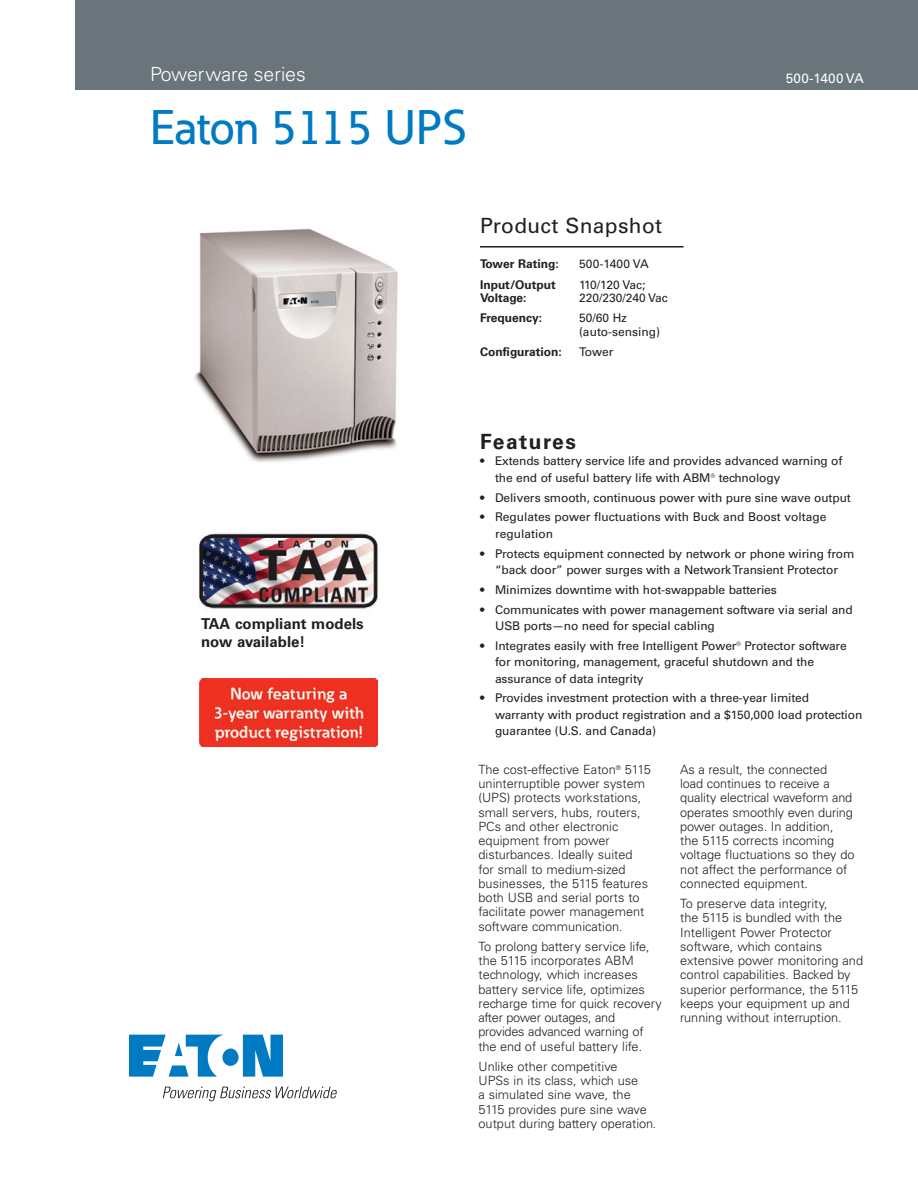
<style>
.page{position:relative;width:918px;height:1188px;background:#fff}
.page>*{position:absolute;margin:0;border:0;box-sizing:border-box;transform-origin:0 0}
.t1{font:500 48px "Eaton";color:#007ac2}
.t2{font:21px "Univers";letter-spacing:.015em;color:#231f20}
.t3{font:700 21px "Univers";letter-spacing:.075em;color:#231f20}
.t4{font:300 19.5px "Univers";color:#fff}
.t5{font:700 15px/18px "Univers";color:#231f20}
.t6{font:13.5px "Univers";color:#fff}
.t7{font:300 12.75px/14.2px "Univers";color:#231f20}
.t8{font:12px/16.5px "Univers";letter-spacing:-.01em;color:#231f20}
.t9{font:700 12px "Univers";color:#231f20}
.t10{font:12px "Univers";letter-spacing:-.035em;color:#231f20}
</style>
<div class="page">
<img style="left:194px;top:228px;width:204px;height:234px">
<div style="left:75px;top:0;width:843px;height:90px;background:#6a747b"></div>
<svg style="left:129px;top:1035px;width:154px;height:42px"></svg>
<svg style="left:163px;top:1087px;width:174px;height:14px"></svg>
<hr style="left:480px;top:246px;width:204px;height:2px;background:#231f20">
<img style="left:200px;top:678px;width:177px;height:69px">
<img style="left:199px;top:533px;width:179px;height:76px">
<h3 class="t4" style="left:150px;top:62px;width:157px">Powerware series</h3>
<p class="t6" style="left:786px;top:70px;width:80px">500-1400 VA</p>
<h1 class="t1" style="left:150px;top:98px;width:318px">Eaton 5115 UPS</h1>
<h2 class="t2" style="left:480px;top:213px;width:184px">Product Snapshot</h2>
<p class="t9" style="left:480px;top:257px;width:80px">Tower Rating:</p>
<p class="t8" style="left:579px;top:256px;width:71px">500-1400 VA</p>
<p class="t9" style="left:480px;top:277px;width:77px">Input/Output</p>
<p class="t10" style="left:579px;top:277px;width:68px">110/120 Vac;</p>
<p class="t9" style="left:480px;top:291px;width:48px">Voltage:</p>
<p class="t8" style="left:579px;top:290px;width:90px">220/230/240 Vac</p>
<p class="t9" style="left:480px;top:311px;width:64px">Frequency:</p>
<p class="t8" style="left:579px;top:312px;width:83px;line-height:13.5px">50/60 Hz (auto-sensing)</p>
<p class="t9" style="left:480px;top:345px;width:83px">Configuration:</p>
<p class="t8" style="left:579px;top:344px;width:36px">Tower</p>
<p class="t5" style="left:201px;top:615px;width:164px">TAA compliant models now available!</p>
<h2 class="t3" style="left:480px;top:429px;width:98px">Features</h2>
<p class="t8" style="left:495px;top:453px;width:349px;text-indent:-15px">• Extends battery service life and provides advanced warning of the end of useful battery life with ABM<sup>®</sup> technology</p>
<p class="t8" style="left:480px;top:489px;width:372px">• Delivers smooth, continuous power with pure sine wave output</p>
<p class="t8" style="left:495px;top:509px;width:333px;text-indent:-15px">• Regulates power fluctuations with Buck and Boost voltage regulation</p>
<p class="t8" style="left:480px;top:545px;width:376px;text-align:center">• Protects equipment connected by network or phone wiring from “back door” power surges with a NetworkTransient Protector</p>
<p class="t8" style="left:480px;top:581px;width:298px">• Minimizes downtime with hot-swappable batteries</p>
<p class="t8" style="left:495px;top:601px;width:359px;text-indent:-15px">• Communicates with power management software via serial and<br>USB ports—no need for special cabling</p>
<p class="t8" style="left:495px;top:637px;width:353px;text-indent:-15px">• Integrates easily with free Intelligent Power<sup>®</sup> Protector software for monitoring, management, graceful shutdown and the assurance of data integrity</p>
<p class="t8" style="left:495px;top:690px;width:369px;text-indent:-15px">• Provides investment protection with a three-year limited<br>warranty with product registration and a $150,000 load protection guarantee (U.S. and Canada)</p>
<p class="t7" style="left:478px;top:762px;width:174px">The cost-effective Eaton<sup>®</sup> 5115 uninterruptible power system (UPS) protects workstations, small servers, hubs, routers,<br>PCs and other electronic equipment from power disturbances. Ideally suited for small to medium-sized businesses, the 5115 features both USB and serial ports to facilitate power management software communication.</p>
<p class="t7" style="left:478px;top:939px;width:185px">To prolong battery service life, the 5115 incorporates ABM technology, which increases battery service life, optimizes recharge time for quick recovery after power outages, and provides advanced warning of the end of useful battery life.</p>
<p class="t7" style="left:478px;top:1059px;width:180px">Unlike other competitive<br>UPSs in its class, which use<br>a simulated sine wave, the<br>5115 provides pure sine wave output during battery operation.</p>
<p class="t7" style="left:680px;top:762px;width:176px">As a result, the connected<br>load continues to receive a quality electrical waveform and operates smoothly even during power outages. In addition, the 5115 corrects incoming voltage fluctuations so they do not affect the performance of connected equipment.</p>
<p class="t7" style="left:680px;top:896px;width:184px">To preserve data integrity,<br>the 5115 is bundled with the<br>Intelligent Power Protector software, which contains extensive power monitoring and control capabilities. Backed by superior performance, the 5115 keeps your equipment up and running without interruption.</p>
</div>
